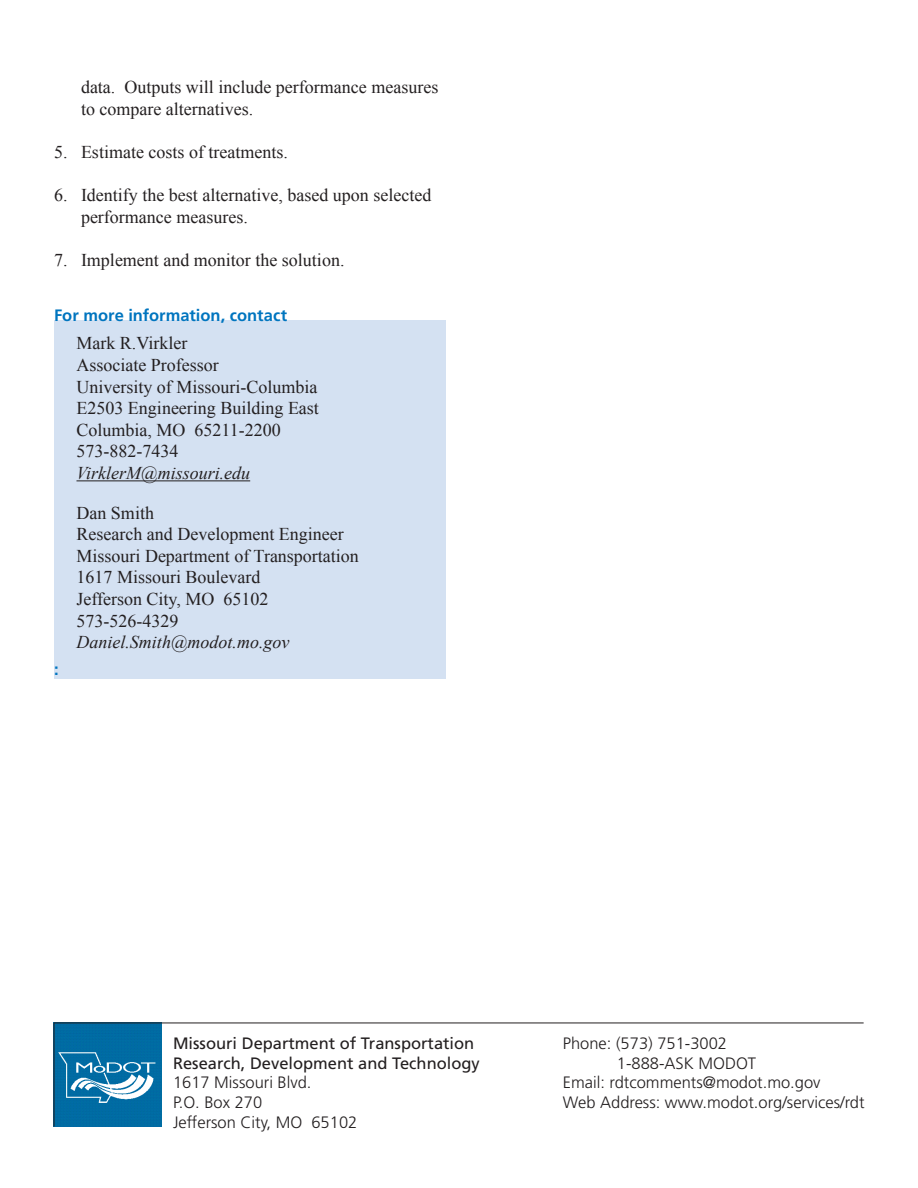
<style>
.page{position:relative;width:918px;height:1188px;background:#fff}
.page>*{position:absolute;margin:0;border:0;box-sizing:border-box;transform-origin:0 0}
.t1{font:18px/21.6px "Times New Roman";color:#231f20}
.t2{font:italic 18px "Times New Roman";color:#231f20}
.t3{font:300 16.5px/19.8px "Frutiger";color:#231f20}
.t4{font:16.5px/19.8px "Frutiger";color:#231f20}
.t5{font:700 16.5px "Frutiger";color:#0075bf}
</style>
<div class="page">
<div style="left:54px;top:321px;width:392px;height:358px;background:#d4e1f2"></div>
<hr style="left:76px;top:480px;width:174px;height:1px;background:#231f20">
<img style="left:55px;top:1024px;width:107px;height:102px">
<hr style="left:54px;top:1023px;width:1px;height:103px;background:#231f20">
<hr style="left:54px;top:1023px;width:810px;height:1px;background:#231f20">
<p class="t1" style="left:81px;top:76px;width:359px">data. Outputs will include performance measures to compare alternatives.</p>
<p class="t1" style="left:54px;top:141px;width:235px">5. Estimate costs of treatments.</p>
<p class="t1" style="left:81px;top:184px;width:352px;text-indent:-27px">6. Identify the best alternative, based upon selected performance measures.</p>
<p class="t1" style="left:54px;top:249px;width:292px">7. Implement and monitor the solution.</p>
<p class="t5" style="left:54px;top:306px;width:235px">For more information, contact</p>
<p class="t1" style="left:76px;top:332px;width:244px">Mark R.Virkler<br>Associate Professor<br>University of Missouri-Columbia<br>E2503 Engineering Building East<br>Columbia, MO 65211-2200<br>573-882-7434</p>
<p class="t2" style="left:76px;top:461px;width:175px">VirklerM@missouri.edu</p>
<p class="t1" style="left:76px;top:501px;width:284px">Dan Smith<br>Research and Development Engineer<br>Missouri Department of Transportation<br>1617 Missouri Boulevard<br>Jefferson City, MO 65102<br>573-526-4329</p>
<p class="t2" style="left:76px;top:630px;width:215px">Daniel.Smith@modot.mo.gov</p>
<p class="t5" style="left:54px;top:659px;width:6px">:</p>
<p class="t4" style="left:173px;top:1033px;width:308px">Missouri Department of Transportation<br>Research, Development and Technology</p>
<p class="t3" style="left:173px;top:1073px;width:186px">1617 Missouri Blvd.<br>P.O. Box 270<br>Jefferson City, MO 65102</p>
<p class="t3" style="left:563px;top:1034px;width:166px">Phone: (573) 751-3002</p>
<p class="t3" style="left:617px;top:1053px;width:141px">1-888-ASK MODOT</p>
<p class="t3" style="left:563px;top:1073px;width:259px">Email: rdtcomments@modot.mo.gov</p>
<p class="t3" style="left:563px;top:1093px;width:303px">Web Address: www.modot.org/services/rdt</p>
</div>
